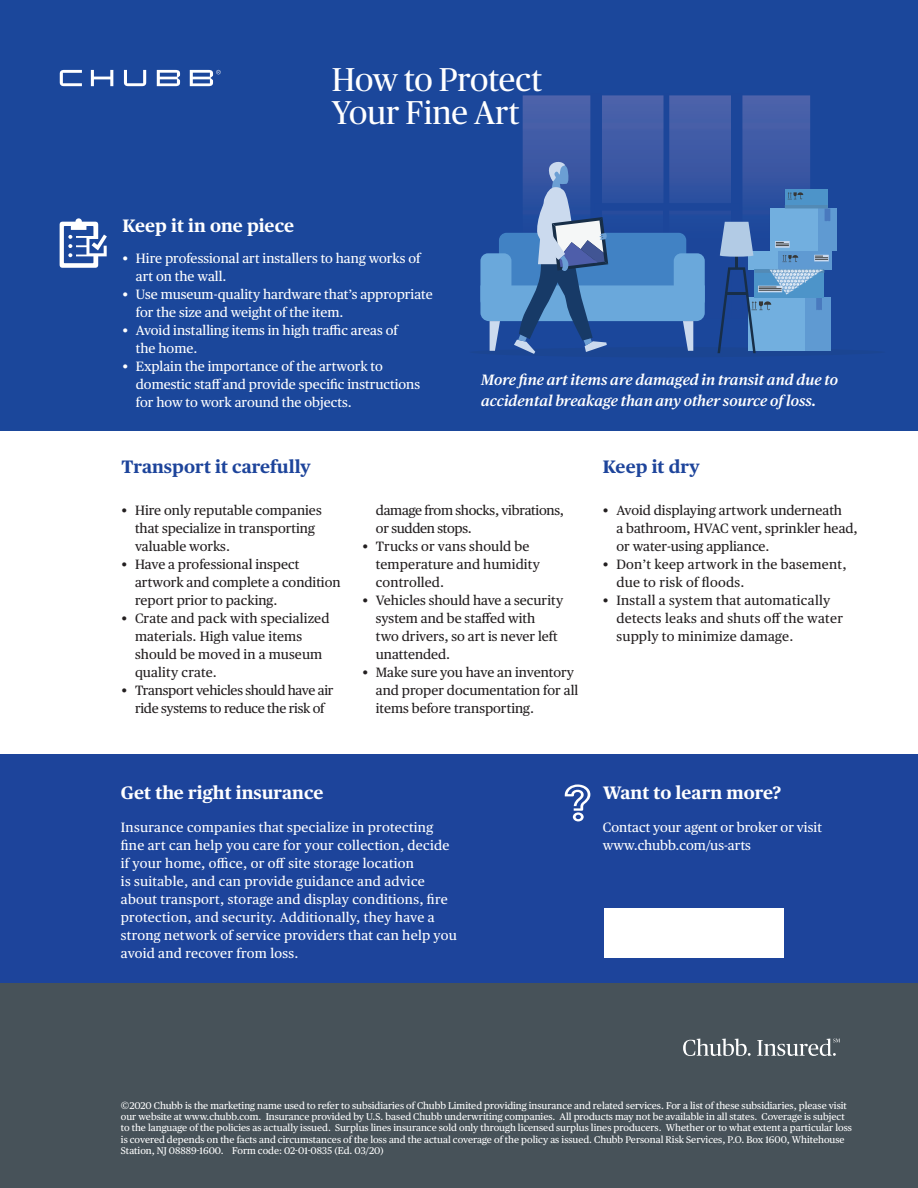
<style>
.page{position:relative;width:918px;height:1188px;background:#fff}
.page>*{position:absolute;margin:0;border:0;box-sizing:border-box;transform-origin:0 0}
.t1{font:33px/33px "Chubb Publico";color:#fff}
.t2{font:700 18px "Chubb Publico Text";color:#fff}
.t3{font:700 18px "Chubb Publico Text";color:#1d449b}
.t4{font:italic 600 15px/21px "Chubb Publico Text";color:#fff}
.t5{font:13.5px/18px "Chubb Publico Text";letter-spacing:.005em;color:#fff}
.t6{font:13.5px/18px "Chubb Publico Text";color:#231f20}
.t7{font:13.5px/18px "Chubb Publico Text";letter-spacing:.02em;color:#231f20}
.t8{font:13.5px/18px "Chubb Publico Text";letter-spacing:-.02em;color:#231f20}
.t9{font:9.75px/11.2px "Chubb Publico Text";color:#fff}
.s1{font-size:10.5px}
</style>
<div class="page">
<div style="left:0;top:0;width:918px;height:430px;background:#1b479b"></div>
<svg style="left:60px;top:70px;width:53px;height:16px"></svg>
<svg style="left:124px;top:70px;width:22px;height:16px"></svg>
<svg style="left:157px;top:70px;width:23px;height:16px"></svg>
<svg style="left:190px;top:70px;width:31px;height:16px"></svg>
<svg style="left:60px;top:218px;width:47px;height:50px"></svg>
<div style="left:470px;top:347px;width:415px;height:11px;background:#1b4592;border-radius:50%"></div>
<div style="left:789px;top:208px;width:48px;height:43px;background:#5f9ad2"></div>
<div style="left:778px;top:251px;width:54px;height:18px;background:#5f9ad2"></div>
<svg style="left:480px;top:95px;width:350px;height:259px"></svg>
<div style="left:0;top:754px;width:918px;height:250px;background:#1d449b"></div>
<svg style="left:565px;top:784px;width:25px;height:37px"></svg>
<div style="left:604px;top:908px;width:180px;height:50px;background:#fff"></div>
<div style="left:0;top:984px;width:918px;height:204px;background:#475259"></div>
<svg style="left:683px;top:1039px;width:68px;height:17px"></svg>
<svg style="left:757px;top:1039px;width:83px;height:17px"></svg>
<h1 class="t1" style="left:332px;top:61px;width:212px">How to Protect<br>Your Fine Art</h1>
<h2 class="t2" style="left:122px;top:212px;width:173px">Keep it in one piece</h2>
<p class="t5" style="left:136px;top:248px;width:286px;text-indent:-14px">• Hire professional art installers to hang works of art on the wall.</p>
<p class="t5" style="left:136px;top:284px;width:298px;text-indent:-14px">• Use museum-quality hardware that’s appropriate for the size and weight of the item.</p>
<p class="t5" style="left:136px;top:320px;width:263px;text-indent:-14px">• Avoid installing items in high tra°c areas of the home.</p>
<p class="t5" style="left:136px;top:356px;width:286px;text-indent:-14px">• Explain the importance of the artwork to domestic sta˛ and provide speciÿc instructions for how to work around the objects.</p>
<p class="t4" style="left:481px;top:368px;width:358px">More ÿne art items are damaged in transit and due to accidental breakage than any other source of loss.</p>
<h2 class="t3" style="left:122px;top:453px;width:191px">Transport it carefully</h2>
<p class="t6" style="left:135px;top:500px;width:188px;text-indent:-14px">• Hire only reputable companies that specialize in transporting valuable works.</p>
<p class="t6" style="left:135px;top:554px;width:207px;text-indent:-14px">• Have a professional inspect artwork and complete a condition report prior to packing.</p>
<p class="t6" style="left:122px;top:608px;width:209px">• Crate and pack with specialized</p>
<p class="t6" style="left:135px;top:626px;width:169px">materials. High value items</p>
<p class="t6" style="left:135px;top:644px;width:189px">should be moved in a museum</p>
<p class="t6" style="left:135px;top:662px;width:83px">quality crate.</p>
<p class="t6" style="left:122px;top:680px;width:7px">•</p>
<p class="t8" style="left:135px;top:680px;width:200px">Transport vehicles should have air ride systems to reduce the risk of</p>
<p class="t8" style="left:376px;top:500px;width:190px">damage from shocks, vibrations, or sudden stops.</p>
<p class="t6" style="left:376px;top:536px;width:166px;text-indent:-14px">• Trucks or vans should be temperature and humidity controlled.</p>
<p class="t6" style="left:376px;top:590px;width:189px;text-indent:-14px">• Vehicles should have a security system and be sta˛ed with<br>two drivers, so art is never left unattended.</p>
<p class="t6" style="left:376px;top:662px;width:204px;text-indent:-14px">• Make sure you have an inventory and proper documentation for all items before transporting.</p>
<h2 class="t3" style="left:603px;top:453px;width:98px">Keep it dry</h2>
<p class="t6" style="left:616px;top:500px;width:243px;text-indent:-14px">• Avoid displaying artwork underneath<br>a bathroom, HVAC vent, sprinkler head, or water-using appliance.</p>
<p class="t7" style="left:616px;top:554px;width:232px;text-indent:-14px">• Don’t keep artwork in the basement, due to risk of ˙oods.</p>
<p class="t7" style="left:616px;top:590px;width:228px;text-indent:-14px">• Install a system that automatically detects leaks and shuts o˛ the water supply to minimize damage.</p>
<h2 class="t2" style="left:121px;top:778px;width:204px">Get the right insurance</h2>
<p class="t5" style="left:121px;top:817px;width:338px">Insurance companies that specialize in protecting ÿne art can help you care for your collection, decide if your home, o°ce, or o˛ site storage location<br>is suitable, and can provide guidance and advice about transport, storage and display conditions, ÿre protection, and security. Additionally, they have a strong network of service providers that can help you avoid and recover from loss.</p>
<h2 class="t2" style="left:603px;top:778px;width:180px">Want to learn more?</h2>
<p class="t5" style="left:603px;top:817px;width:221px">Contact your agent or broker or visit www.chubb.com/us-arts</p>
<p class="t9" style="left:121px;top:1099px;width:733px"><span class="s1">©</span>2020 Chubb is the marketing name used to refer to subsidiaries of Chubb Limited providing insurance and related services. For a list of these subsidiaries, please visit our website at www.chubb.com. Insurance provided by U.S. based Chubb underwriting companies. All products may not be available in all states. Coverage is subject to the language of the policies as actually issued. Surplus lines insurance sold only through licensed surplus lines producers. Whether or to what extent a particular loss is covered depends on the facts and circumstances of the loss and the actual coverage of the policy as issued. Chubb Personal Risk Services, P.O. Box 1600, Whitehouse Station, NJ 08889˜1600. Form code: 02˜01˜0835 (Ed. 03/20)</p>
</div>
